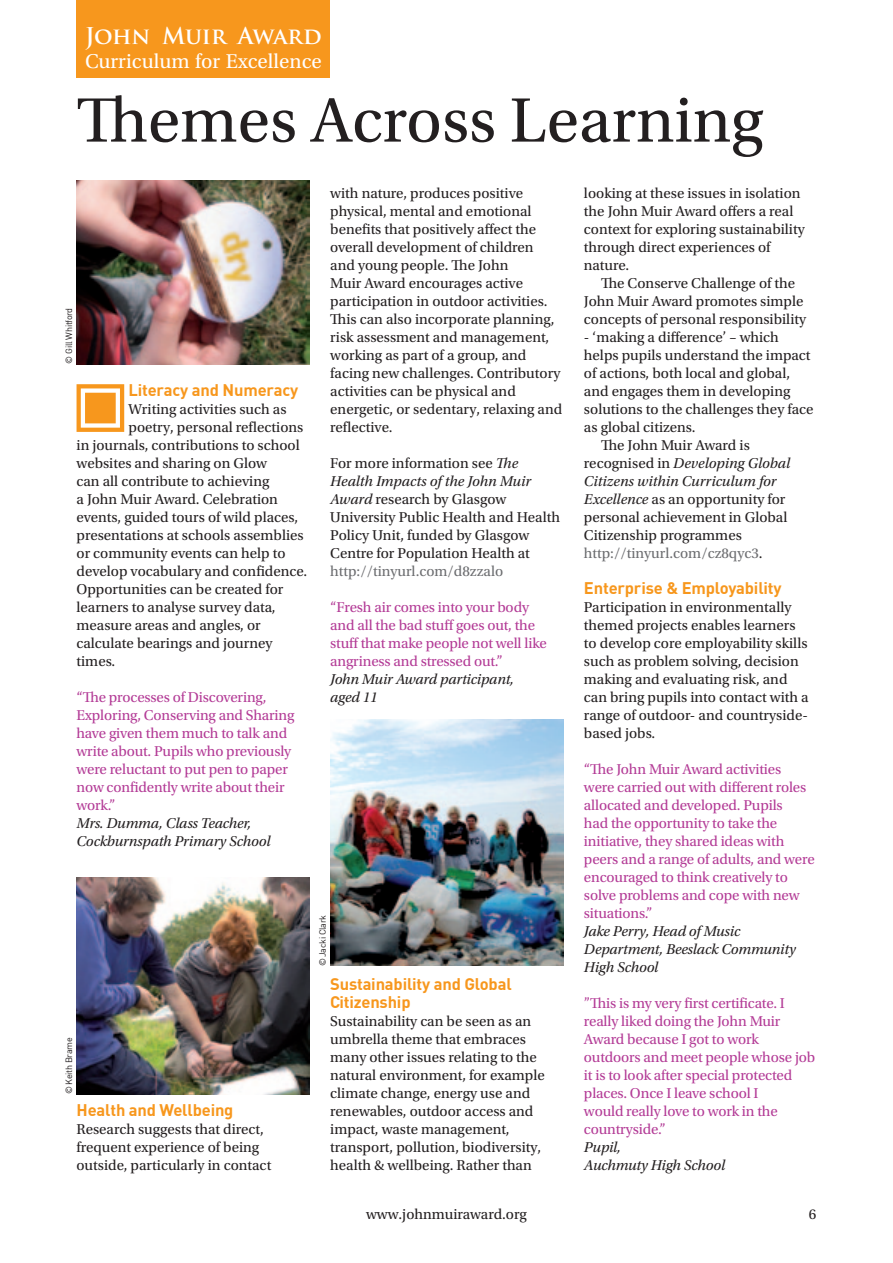
<style>
.page{position:relative;width:893px;height:1263px;background:#fff}
.page>*{position:absolute;margin:0;border:0;box-sizing:border-box;transform-origin:0 0}
.t1{font:66px "Utopia Std";color:#231f20}
.t2{font:700 22.5px "Trajan Pro";letter-spacing:-.01em;color:#fff}
.t3{font:21px "Utopia Std";color:#fff}
.t4{font:700 16.5px/18px "DIN";letter-spacing:-.01em;color:#f7971d}
.t5{font:15px/18px "Utopia Std";color:#231f20}
.t6{font:15px/18px "Utopia Std";letter-spacing:-.01em;color:#b33b96}
.t7{font:italic 15px/18px "Utopia Std";letter-spacing:-.01em;color:#231f20}
.t8{font:9px "DIN";letter-spacing:-.03em;color:#231f20}
.s1{font-style:italic}
.s2{color:#6c6d70}
</style>
<div class="page">
<div style="left:77px;top:0;width:253px;height:78px;background:#f7971d"></div>
<img style="left:77px;top:878px;width:232px;height:217px">
<img style="left:77px;top:180px;width:232px;height:184px">
<img style="left:330px;top:719px;width:233px;height:246px">
<svg style="left:77px;top:384px;width:47px;height:48px"></svg>
<p class="t2" style="left:85px;top:22px;width:238px">John Muir Award</p>
<p class="t3" style="left:85px;top:50px;width:238px">Curriculum for Excellence</p>
<p class="t1" style="left:77px;top:85px;width:688px">Themes Across Learning</p>
<p class="t8" style="left:63px;top:364px;width:57px;rotate:-90deg">© Gill Whitford</p>
<p class="t4" style="left:128px;top:380px;width:171px">Literacy and Numeracy</p>
<p class="t5" style="left:128px;top:400px;width:160px">Writing activities such as</p>
<p class="t5" style="left:128px;top:418px;width:176px">poetry, personal reflections</p>
<p class="t5" style="left:77px;top:436px;width:225px">in journals, contributions to school</p>
<p class="t5" style="left:77px;top:454px;width:192px">websites and sharing on Glow</p>
<p class="t5" style="left:77px;top:472px;width:194px">can all contribute to achieving</p>
<p class="t5" style="left:77px;top:490px;width:203px">a John Muir Award. Celebration</p>
<p class="t5" style="left:77px;top:508px;width:223px">events, guided tours of wild places,</p>
<p class="t5" style="left:77px;top:526px;width:229px">presentations at schools assemblies</p>
<p class="t5" style="left:77px;top:544px;width:211px">or community events can help to</p>
<p class="t5" style="left:77px;top:562px;width:232px">develop vocabulary and confidence.</p>
<p class="t5" style="left:77px;top:580px;width:208px">Opportunities can be created for</p>
<p class="t5" style="left:77px;top:598px;width:201px">learners to analyse survey data,</p>
<p class="t5" style="left:77px;top:616px;width:186px">measure areas and angles, or</p>
<p class="t5" style="left:77px;top:634px;width:198px">calculate bearings and journey</p>
<p class="t5" style="left:77px;top:652px;width:40px">times.</p>
<p class="t6" style="left:77px;top:688px;width:219px">“The processes of Discovering,<br>Exploring, Conserving and Sharing have given them much to talk and write about. Pupils who previously were reluctant to put pen to paper now confidently write about their work.”</p>
<p class="t7" style="left:77px;top:814px;width:195px">Mrs. Dumma, Class Teacher,<br>Cockburnspath Primary School</p>
<p class="t5" style="left:330px;top:184px;width:234px">with nature, produces positive physical, mental and emotional benefits that positively affect the overall development of children<br>and young people. The John<br>Muir Award encourages active participation in outdoor activities.<br>This can also incorporate planning, risk assessment and management, working as part of a group, and facing new challenges. Contributory activities can be physical and energetic, or sedentary, relaxing and reflective.</p>
<p class="t5" style="left:330px;top:454px;width:231px">For more information see <span class="s1">The<br>Health Impacts of the John Muir<br>Award</span> research by Glasgow<br>University Public Health and Health<br>Policy Unit, funded by Glasgow<br>Centre for Population Health at <span class="s2">http://tinyurl.com/d8zzalo</span></p>
<p class="t6" style="left:330px;top:598px;width:218px">“Fresh air comes into your body and all the bad stuff goes out, the stuff that make people not well like angriness and stressed out.”</p>
<p class="t7" style="left:330px;top:670px;width:185px">John Muir Award participant, aged 11</p>
<p class="t8" style="left:63px;top:1094px;width:59px;rotate:-90deg">© Keith Brame</p>
<p class="t4" style="left:77px;top:1100px;width:158px">Health and Wellbeing</p>
<p class="t5" style="left:77px;top:1120px;width:196px">Research suggests that direct, frequent experience of being outside, particularly in contact</p>
<p class="t8" style="left:317px;top:966px;width:53px;rotate:-90deg">© Jacki Clark</p>
<p class="t4" style="left:330px;top:974px;width:183px">Sustainability and Global<br>Citizenship</p>
<p class="t5" style="left:330px;top:1012px;width:216px">Sustainability can be seen as an umbrella theme that embraces many other issues relating to the natural environment, for example climate change, energy use and renewables, outdoor access and impact, waste management, transport, pollution, biodiversity, health &amp; wellbeing. Rather than</p>
<p class="t5" style="left:584px;top:184px;width:222px">looking at these issues in isolation the John Muir Award offers a real context for exploring sustainability through direct experiences of nature.</p>
<p class="t5" style="left:584px;top:274px;width:224px;text-align:center">The Conserve Challenge of the<br>John Muir Award promotes simple concepts of personal responsibility</p>
<p class="t5" style="left:584px;top:328px;width:231px">- ‘making a difference’ – which helps pupils understand the impact of actions, both local and global, and engages them in developing solutions to the challenges they face as global citizens.</p>
<p class="t5" style="left:584px;top:436px;width:208px;text-indent:17px">The John Muir Award is recognised in <span class="s1">Developing Global<br>Citizens within Curriculum for<br>Excellence</span> as an opportunity for personal achievement in Global<br>Citizenship programmes <span class="s2">http://tinyurl.com/cz8qyc3</span>.</p>
<p class="t4" style="left:584px;top:578px;width:199px">Enterprise &amp; Employability</p>
<p class="t5" style="left:584px;top:598px;width:226px">Participation in environmentally themed projects enables learners to develop core employability skills such as problem solving, decision making and evaluating risk, and can bring pupils into contact with a range of outdoor- and countryside&shy;based jobs.</p>
<p class="t6" style="left:584px;top:760px;width:232px">“The John Muir Award activities were carried out with different roles allocated and developed. Pupils<br>had the opportunity to take the initiative, they shared ideas with peers and a range of adults, and were encouraged to think creatively to solve problems and cope with new situations.”</p>
<p class="t7" style="left:584px;top:922px;width:213px">Jake Perry, Head of Music<br>Department, Beeslack Community<br>High School</p>
<p class="t6" style="left:584px;top:994px;width:233px">”This is my very first certificate. I really liked doing the John Muir<br>Award because I got to work outdoors and meet people whose job it is to look after special protected places. Once I leave school I<br>would really love to work in the countryside.”</p>
<p class="t7" style="left:584px;top:1138px;width:143px">Pupil,<br>Auchmuty High School</p>
<p class="t5" style="left:366px;top:1205px;width:162px">www.johnmuiraward.org</p>
<p class="t5" style="left:809px;top:1205px;width:9px">6</p>
</div>
